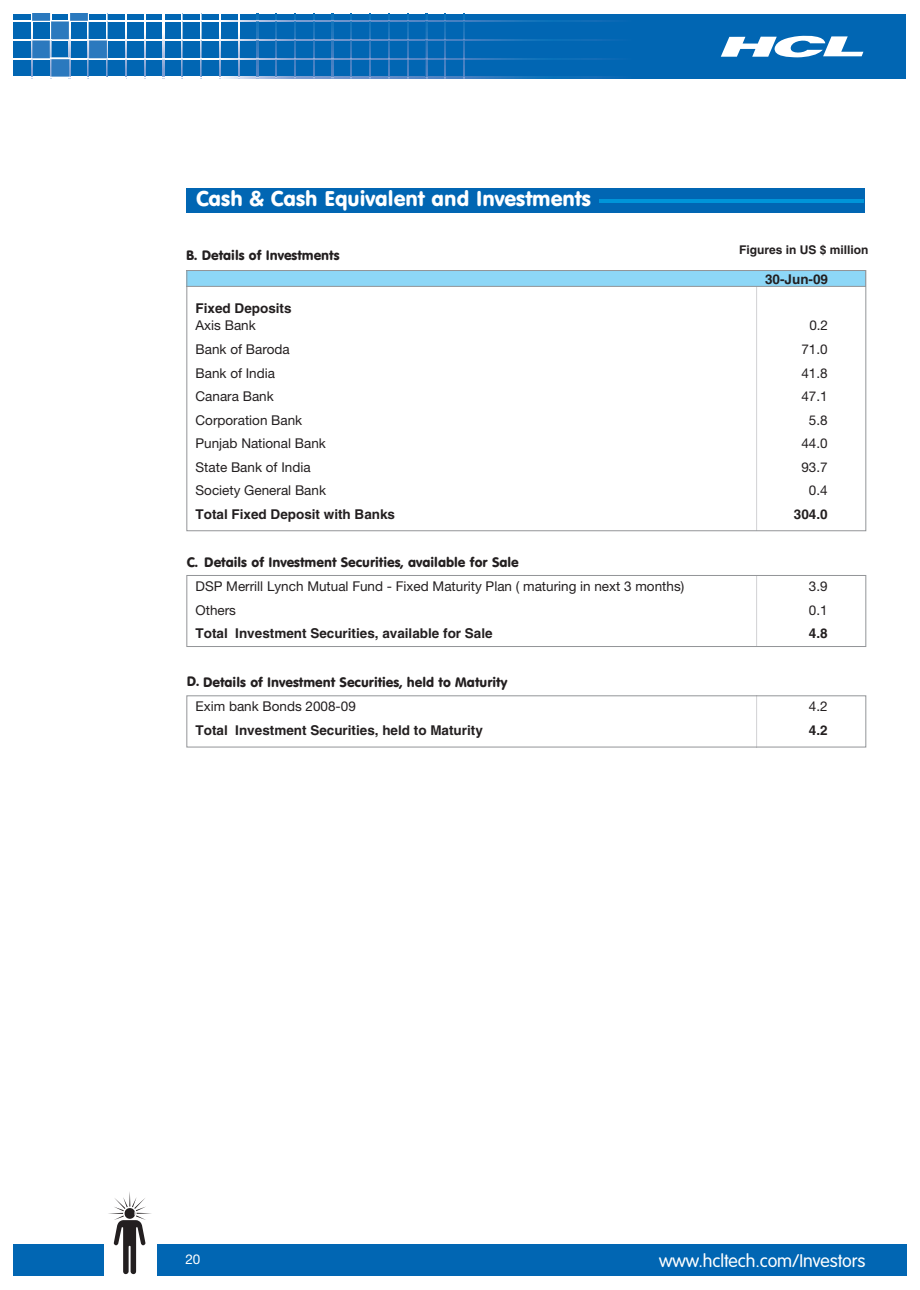
<style>
.page{position:relative;width:920px;height:1290px;background:#fff}
.page>*{position:absolute;margin:0;border:0;box-sizing:border-box;transform-origin:0 0}
.t1{font:21px "VAG Rounded BT";color:#fff}
.t2{font:18px "VAG Rounded Lt";color:#fff}
.t3{font:13.5px "Helvetica Neue";color:#231f20}
.t4{font:700 13.5px "Helvetica";color:#231f20}
.t5{font:13.5px "VAG Rounded BT";color:#231f20}
.t6{font:13.5px "Helvetica Neue";color:#fff}
.t7{font:700 12px "Helvetica";color:#231f20}
</style>
<div class="page">
<hr style="left:756px;top:270px;width:1px;height:261px;background:#d1d2d4">
<svg style="left:189px;top:272px;width:675px;height:15px;background:#8dd2f0"></svg>
<div style="left:187px;top:270px;width:679px;height:261px;border:1px solid #939598"></div>
<div style="left:14px;top:14px;width:892px;height:65px;background:#0166b3"></div>
<img style="left:14px;top:21px;width:597px;height:1px">
<img style="left:14px;top:39px;width:597px;height:2px">
<img style="left:14px;top:58px;width:597px;height:1px">
<img style="left:14px;top:77px;width:597px;height:1px">
<img style="left:238px;top:14px;width:1px;height:65px">
<img style="left:219px;top:14px;width:1px;height:65px">
<img style="left:200px;top:14px;width:2px;height:65px">
<img style="left:182px;top:14px;width:1px;height:65px">
<img style="left:163px;top:14px;width:1px;height:65px">
<img style="left:144px;top:14px;width:1px;height:65px">
<img style="left:125px;top:14px;width:1px;height:63px">
<img style="left:106px;top:14px;width:2px;height:63px">
<img style="left:88px;top:14px;width:1px;height:65px">
<img style="left:69px;top:40px;width:1px;height:39px">
<img style="left:50px;top:21px;width:1px;height:58px">
<img style="left:31px;top:14px;width:2px;height:65px">
<img style="left:463px;top:14px;width:2px;height:65px">
<img style="left:445px;top:14px;width:1px;height:65px">
<img style="left:426px;top:14px;width:1px;height:65px">
<img style="left:407px;top:14px;width:1px;height:65px">
<img style="left:388px;top:14px;width:2px;height:65px">
<img style="left:370px;top:14px;width:1px;height:65px">
<img style="left:351px;top:14px;width:1px;height:65px">
<img style="left:332px;top:14px;width:1px;height:65px">
<img style="left:313px;top:14px;width:1px;height:65px">
<img style="left:294px;top:14px;width:2px;height:65px">
<img style="left:276px;top:14px;width:1px;height:65px">
<img style="left:257px;top:14px;width:1px;height:65px">
<img style="left:69px;top:14px;width:19px;height:7px">
<img style="left:32px;top:14px;width:19px;height:7px">
<img style="left:106px;top:77px;width:20px;height:2px">
<img style="left:51px;top:21px;width:19px;height:19px">
<img style="left:88px;top:39px;width:19px;height:20px">
<img style="left:32px;top:39px;width:20px;height:20px">
<img style="left:50px;top:58px;width:19px;height:19px">
<svg style="left:721px;top:35px;width:142px;height:22px"></svg>
<div style="left:157px;top:1244px;width:749px;height:32px;background:#0166b3"></div>
<svg style="left:108px;top:1192px;width:43px;height:82px"></svg>
<div style="left:14px;top:1244px;width:90px;height:32px;background:#0166b3"></div>
<div style="left:186px;top:189px;width:678px;height:24px;background:#0166b3"></div>
<hr style="left:599px;top:199px;width:265px;height:3px;background:#0095d9">
<hr style="left:756px;top:575px;width:1px;height:71px;background:#d1d2d4">
<div style="left:187px;top:575px;width:679px;height:72px;border:1px solid #939598"></div>
<hr style="left:756px;top:696px;width:1px;height:51px;background:#d1d2d4">
<div style="left:187px;top:696px;width:679px;height:51px;border:1px solid #939598"></div>
<h1 class="t1" style="left:196px;top:191px;width:396px">Cash &amp; Cash Equivalent and Investments</h1>
<p class="t5" style="left:186px;top:250px;width:155px">B. Details of Investments</p>
<p class="t7" style="left:739px;top:245px;width:131px">Figures in US $ million</p>
<p class="t4" style="left:765px;top:273px;width:65px">30-Jun-09</p>
<p class="t4" style="left:196px;top:303px;width:98px">Fixed Deposits</p>
<p class="t3" style="left:196px;top:320px;width:62px">Axis Bank</p>
<p class="t3" style="left:809px;top:320px;width:20px">0.2</p>
<p class="t3" style="left:196px;top:343px;width:96px">Bank of Baroda</p>
<p class="t3" style="left:801px;top:343px;width:28px">71.0</p>
<p class="t3" style="left:196px;top:367px;width:81px">Bank of India</p>
<p class="t3" style="left:801px;top:367px;width:28px">41.8</p>
<p class="t3" style="left:196px;top:390px;width:80px">Canara Bank</p>
<p class="t3" style="left:801px;top:390px;width:28px">47.1</p>
<p class="t3" style="left:196px;top:414px;width:108px">Corporation Bank</p>
<p class="t3" style="left:809px;top:414px;width:20px">5.8</p>
<p class="t3" style="left:196px;top:437px;width:132px">Punjab National Bank</p>
<p class="t3" style="left:801px;top:437px;width:28px">44.0</p>
<p class="t3" style="left:196px;top:461px;width:117px">State Bank of India</p>
<p class="t3" style="left:801px;top:461px;width:28px">93.7</p>
<p class="t3" style="left:196px;top:485px;width:132px">Society General Bank</p>
<p class="t3" style="left:809px;top:485px;width:20px">0.4</p>
<p class="t4" style="left:196px;top:508px;width:201px">Total Fixed Deposit with Banks</p>
<p class="t4" style="left:794px;top:508px;width:35px">304.0</p>
<p class="t5" style="left:187px;top:556px;width:13px">C.</p>
<p class="t5" style="left:204px;top:557px;width:316px">Details of Investment Securities, available for Sale</p>
<p class="t3" style="left:196px;top:580px;width:490px">DSP Merrill Lynch Mutual Fund - Fixed Maturity Plan ( maturing in next 3 months)</p>
<p class="t3" style="left:809px;top:580px;width:20px">3.9</p>
<p class="t3" style="left:196px;top:604px;width:42px">Others</p>
<p class="t3" style="left:809px;top:604px;width:20px">0.1</p>
<p class="t4" style="left:196px;top:628px;width:299px">Total Investment Securities, available for Sale</p>
<p class="t4" style="left:809px;top:628px;width:20px">4.8</p>
<p class="t5" style="left:203px;top:677px;width:306px">Details of Investment Securities, held to Maturity</p>
<p class="t3" style="left:196px;top:701px;width:162px">Exim bank Bonds 2008-09</p>
<p class="t3" style="left:809px;top:701px;width:20px">4.2</p>
<p class="t4" style="left:196px;top:725px;width:289px">Total Investment Securities, held to Maturity</p>
<p class="t4" style="left:809px;top:725px;width:20px">4.2</p>
<p class="t5" style="left:187px;top:675px;width:14px">D.</p>
<p class="t6" style="left:185px;top:1253px;width:17px">20</p>
<h2 class="t2" style="left:659px;top:1253px;width:208px">www.hcltech.com/Investors</h2>
</div>
